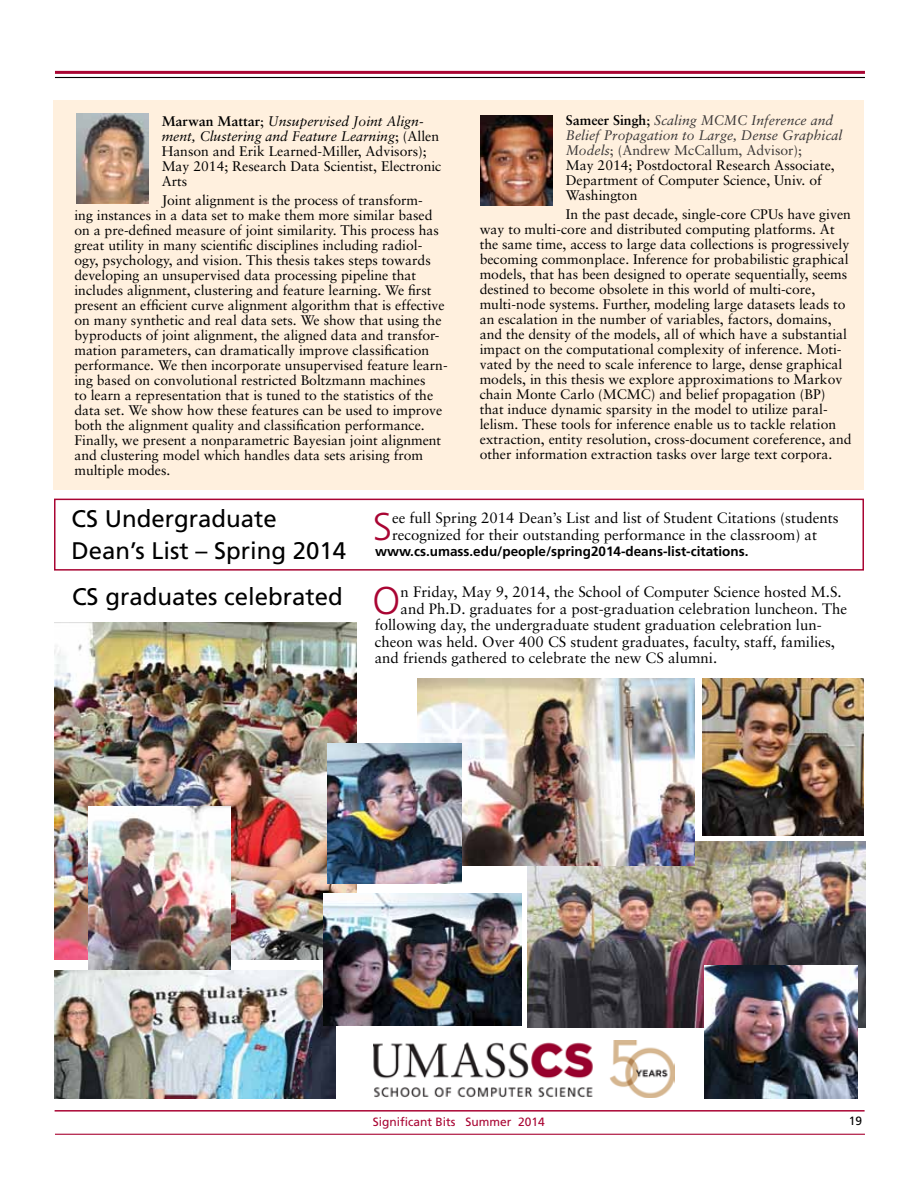
<style>
.page{position:relative;width:918px;height:1188px;background:#fff}
.page>*{position:absolute;margin:0;border:0;box-sizing:border-box;transform-origin:0 0}
.t1{font:300 38.7px "Frutiger";color:#a90533}
.t2{font:24px/32.4px "Frutiger";color:#000}
.t3{font:15px/16.5px "Sabon";color:#000}
.t4{font:13.95px/15px "Sabon";color:#000}
.t5{font:700 13.5px "Frutiger";color:#000}
.t6{font:12px "Frutiger";color:#a90533}
.t7{font:12px "Frutiger";color:#000}
.s1{font-weight:700}
.s2{font-style:italic;color:#3a3737}
.s3{color:#3a3737}
.s4{font-style:italic}
.s5{font-weight:300;font-size:38.7px;color:#a90533}
</style>
<div class="page">
<hr style="left:55px;top:71px;width:810px;height:3px;background:#a90533">
<hr style="left:55px;top:77px;width:810px;height:1px;background:#000">
<hr style="left:55px;top:1110px;width:810px;height:2px;background:#a90533">
<hr style="left:55px;top:1134px;width:810px;height:1px;background:#a90533">
<img style="left:54px;top:623px;width:302px;height:336px">
<img style="left:54px;top:970px;width:281px;height:129px">
<div style="left:53px;top:100px;width:811px;height:390px;background:#fff0de"></div>
<img style="left:76px;top:113px;width:72px;height:90px">
<img style="left:480px;top:116px;width:72px;height:90px">
<img style="left:374px;top:1040px;width:300px;height:57px">
<img style="left:527px;top:842px;width:339px;height:186px">
<img style="left:323px;top:893px;width:198px;height:133px">
<img style="left:703px;top:679px;width:160px;height:156px">
<img style="left:704px;top:965px;width:154px;height:133px">
<img style="left:88px;top:806px;width:142px;height:163px">
<img style="left:418px;top:679px;width:277px;height:187px">
<div style="left:54px;top:499px;width:810px;height:72px;border:2px solid #a90533"></div>
<img style="left:328px;top:743px;width:134px;height:141px">
<p class="t4" style="left:566px;top:112px;width:278px"><span class="s1">Sameer Singh</span>; <span class="s2">Scaling MCMC Inference and Belief Propagation to Large, Dense Graphical Models</span><span class="s3">; (Andrew McCallum, Advisor);<br></span>May 2014; Postdoctoral Research Associate, Department of Computer Science, Univ. of Washington</p>
<p class="t4" style="left:480px;top:207px;width:374px;text-indent:86px">In the past decade, single-core CPUs have given way to multi-core and distributed computing platforms. At the same time, access to large data collections is progressively becoming commonplace. Inference for probabilistic graphical models, that has been designed to operate sequentially, seems destined to become obsolete in this world of multi-core, multi-node systems. Further, modeling large datasets leads to an escalation in the number of variables, factors, domains, and the density of the models, all of which have a substantial impact on the computational complexity of inference. Moti&shy;vated by the need to scale inference to large, dense graphical models, in this thesis we explore approximations to Markov chain Monte Carlo (MCMC) and belief propagation (BP) that induce dynamic sparsity in the model to utilize paral&shy;lelism. These tools for inference enable us to tackle relation extraction, entity resolution, cross-document coreference, and other information extraction tasks over large text corpora.</p>
<p class="t4" style="left:162px;top:113px;width:281px"><span class="s1">Marwan Mattar</span>; <span class="s4">Unsupervised Joint Align&shy;ment, Clustering and Feature Learning</span>; (Allen Hanson and Erik Learned-Miller, Advisors); May 2014; Research Data Scientist, Electronic Arts</p>
<p class="t4" style="left:74px;top:193px;width:375px;text-indent:87px">Joint alignment is the process of transform-<br>ing instances in a data set to make them more similar based on a pre-defined measure of joint similarity. This process has great utility in many scientific disciplines including radiol&shy;ogy, psychology, and vision. This thesis takes steps towards developing an unsupervised data processing pipeline that includes alignment, clustering and feature learning. We first present an efficient curve alignment algorithm that is effective on many synthetic and real data sets. We show that using the byproducts of joint alignment, the aligned data and transfor&shy;mation parameters, can dramatically improve classification performance. We then incorporate unsupervised feature learn&shy;ing based on convolutional restricted Boltzmann machines<br>to learn a representation that is tuned to the statistics of the data set. We show how these features can be used to improve both the alignment quality and classification performance.<br>Finally, we present a nonparametric Bayesian joint alignment and clustering model which handles data sets arising from multiple modes.</p>
<h1 class="t1" style="left:373px;top:504px;width:17px">S</h1>
<p class="t3" style="left:392px;top:509px;width:448px">ee full Spring 2014 Dean’s List and list of Student Citations (students recognized for their outstanding performance in the classroom) at</p>
<p class="t5" style="left:375px;top:543px;width:375px">www.cs.umass.edu/people/spring2014-deans-list-citations.</p>
<h2 class="t2" style="left:71px;top:502px;width:276px">CS Undergraduate<br>Dean’s List – Spring 2014</h2>
<h2 class="t2" style="left:72px;top:581px;width:330px">CS graduates celebrated <span class="s5">O</span></h2>
<p class="t3" style="left:401px;top:584px;width:443px">n Friday, May 9, 2014, the School of Computer Science hosted M.S.</p>
<p class="t3" style="left:401px;top:600px;width:448px">and Ph.D. graduates for a post-graduation celebration luncheon. The</p>
<p class="t3" style="left:375px;top:617px;width:449px">following day, the undergraduate student graduation celebration lun-</p>
<p class="t3" style="left:375px;top:633px;width:462px">cheon was held. Over 400 CS student graduates, faculty, staff, families,</p>
<p class="t3" style="left:375px;top:650px;width:344px">and friends gathered to celebrate the new CS alumni.</p>
<p class="t6" style="left:373px;top:1115px;width:174px">Significant Bits Summer 2014</p>
<p class="t7" style="left:849px;top:1114px;width:15px">19</p>
</div>
